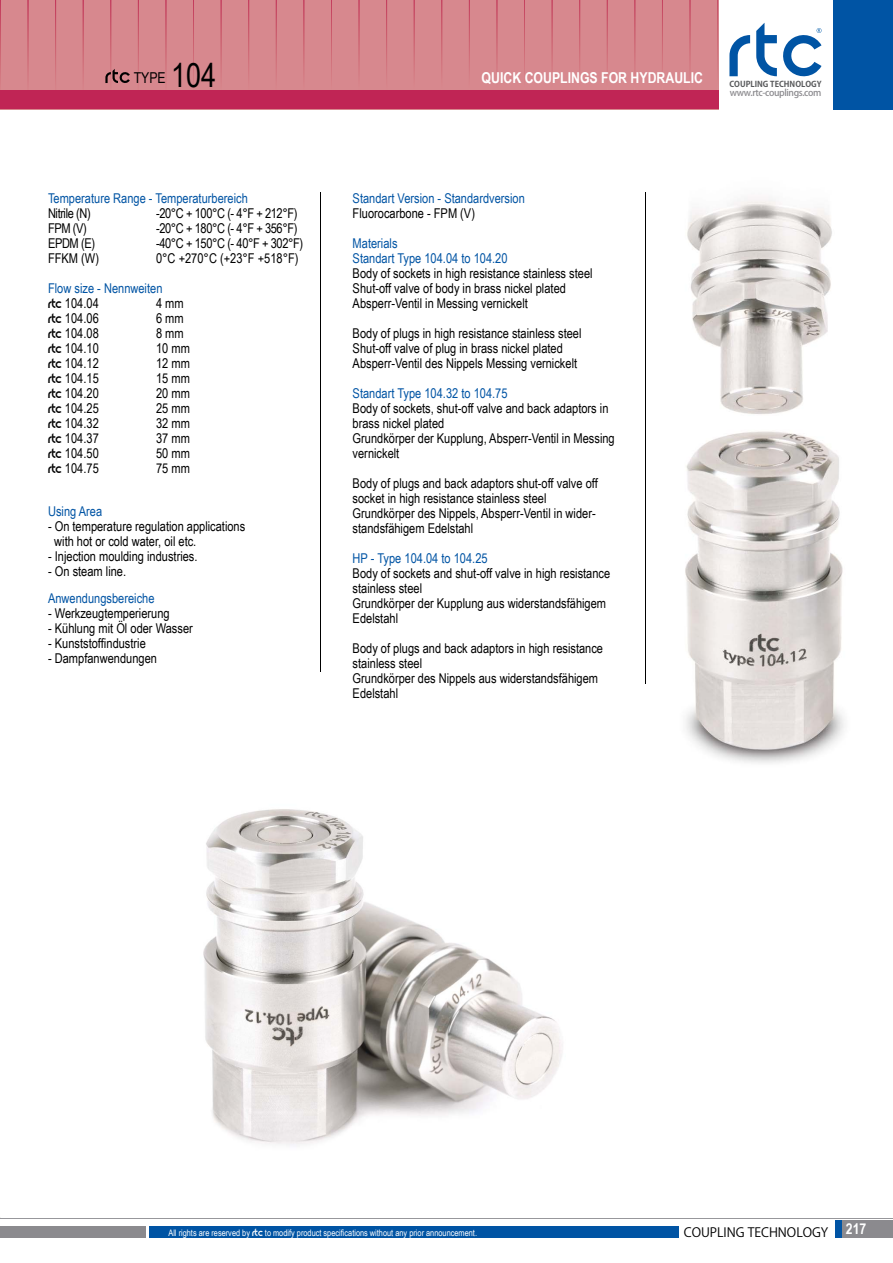
<style>
.page{position:relative;width:893px;height:1263px;background:#fff}
.page>*{position:absolute;margin:0;border:0;box-sizing:border-box;transform-origin:0 0}
.t1{font:700 15px "Arial Narrow Turk";color:#fff}
.t2{font:15px "Arial Narrow Turk";color:#000}
.t3{font:13.5px/15px "Arial Narrow Turk";color:#000}
.t4{font:13.5px/15px "Arial Narrow Turk";color:#0054a4}
.t5{font:13.5px "Arial Narrow Turk";letter-spacing:-.03em;color:#000}
.t6{font:12.75px "Koz Go Pr 6 N";color:#000}
.t7{font:500 9.15px "Koz Go Pr 6 N";letter-spacing:-.04em;color:#8b8a8e}
.t8{font:9px "Arial Narrow Turk";color:#fff}
.t9{font:700 8.1px "Koz Go Pr 6 N";color:#58595b}
.s1{font-size:33px}
.s2{font-family:"Abode";color:#000}
.s3{color:#000}
.s4{font-family:"Abode"}
.s5{font-family:"Abode";font-size:10.5px}
</style>
<div class="page">
<div style="left:690px;top:0;width:28px;height:91px;background:#d7888e"></div>
<div style="left:0;top:0;width:690px;height:91px;background:#d7888e"></div>
<img style="left:203px;top:809px;width:360px;height:336px">
<div style="left:843px;top:1220px;width:50px;height:17px;background:#8b8a8e"></div>
<div style="left:0;top:1226px;width:146px;height:11px;background:#8b8a8e"></div>
<div style="left:149px;top:1226px;width:529px;height:11px;background:#0054a4"></div>
<div style="left:835px;top:1220px;width:7px;height:17px;background:#0054a4"></div>
<hr style="left:0;top:1218px;width:893px;height:1px;background:#97979b">
<img style="left:685px;top:199px;width:159px;height:564px">
<hr style="left:645px;top:192px;width:1px;height:491px;background:#000">
<hr style="left:320px;top:192px;width:1px;height:479px;background:#000">
<svg style="left:105px;top:69px;width:25px;height:15px"></svg>
<div style="left:0;top:91px;width:718px;height:18px;background:#c02555"></div>
<div style="left:833px;top:0;width:60px;height:109px;background:#0054a4"></div>
<svg style="left:729px;top:35px;width:21px;height:41px"></svg>
<svg style="left:756px;top:23px;width:65px;height:54px"></svg>
<p class="t2" style="left:134px;top:69px;width:84px">TYPE <span class="s1">104</span></p>
<p class="t1" style="left:482px;top:69px;width:223px">QUICK COUPLINGS FOR HYDRAULIC</p>
<p class="t9" style="left:729px;top:79px;width:94px">COUPLING TECHNOLOGY</p>
<p class="t7" style="left:730px;top:88px;width:93px">www.rtc-couplings.com</p>
<p class="t4" style="left:48px;top:191px;width:201px">Temperature Range - Temperaturbereich</p>
<p class="t5" style="left:48px;top:206px;width:44px">Nitrile (N)</p>
<p class="t3" style="left:156px;top:206px;width:143px">-20°C + 100°C (- 4°F + 212°F)</p>
<p class="t3" style="left:48px;top:221px;width:40px">FPM (V)</p>
<p class="t3" style="left:156px;top:221px;width:143px">-20°C + 180°C (- 4°F + 356°F)</p>
<p class="t3" style="left:48px;top:236px;width:48px">EPDM (E)</p>
<p class="t5" style="left:156px;top:236px;width:149px">-40°C + 150°C (- 40°F + 302°F)</p>
<p class="t3" style="left:48px;top:251px;width:53px">FFKM (W)</p>
<p class="t3" style="left:156px;top:251px;width:144px">0°C +270°C (+23°F +518°F)</p>
<p class="t4" style="left:48px;top:281px;width:116px">Flow size - Nennweiten<br><span class="s2">RTC</span> <span class="s3">104.04</span></p>
<p class="t3" style="left:156px;top:296px;width:29px">4 mm</p>
<p class="t3" style="left:48px;top:311px;width:52px"><span class="s4">RTC</span> 104.06</p>
<p class="t3" style="left:156px;top:311px;width:29px">6 mm</p>
<p class="t3" style="left:48px;top:326px;width:52px"><span class="s4">RTC</span> 104.08</p>
<p class="t3" style="left:156px;top:326px;width:29px">8 mm</p>
<p class="t3" style="left:48px;top:341px;width:52px"><span class="s4">RTC</span> 104.10</p>
<p class="t3" style="left:156px;top:341px;width:35px">10 mm</p>
<p class="t3" style="left:48px;top:356px;width:52px"><span class="s4">RTC</span> 104.12</p>
<p class="t3" style="left:156px;top:356px;width:35px">12 mm</p>
<p class="t3" style="left:48px;top:371px;width:52px"><span class="s4">RTC</span> 104.15</p>
<p class="t3" style="left:156px;top:371px;width:35px">15 mm</p>
<p class="t3" style="left:48px;top:386px;width:52px"><span class="s4">RTC</span> 104.20</p>
<p class="t3" style="left:156px;top:386px;width:35px">20 mm</p>
<p class="t3" style="left:48px;top:401px;width:52px"><span class="s4">RTC</span> 104.25</p>
<p class="t3" style="left:156px;top:401px;width:35px">25 mm</p>
<p class="t3" style="left:48px;top:416px;width:52px"><span class="s4">RTC</span> 104.32</p>
<p class="t3" style="left:156px;top:416px;width:35px">32 mm</p>
<p class="t3" style="left:48px;top:431px;width:52px"><span class="s4">RTC</span> 104.37</p>
<p class="t3" style="left:156px;top:431px;width:35px">37 mm</p>
<p class="t3" style="left:48px;top:446px;width:52px"><span class="s4">RTC</span> 104.50</p>
<p class="t3" style="left:156px;top:446px;width:35px">50 mm</p>
<p class="t3" style="left:48px;top:461px;width:52px"><span class="s4">RTC</span> 104.75</p>
<p class="t3" style="left:156px;top:461px;width:35px">75 mm</p>
<p class="t4" style="left:48px;top:504px;width:56px">Using Area</p>
<p class="t3" style="left:54px;top:519px;width:193px;text-indent:-6px">- On temperature regulation applications with hot or cold water, oil etc.</p>
<p class="t3" style="left:48px;top:549px;width:151px">- Injection moulding industries.</p>
<p class="t3" style="left:48px;top:564px;width:80px">- On steam line.</p>
<p class="t4" style="left:48px;top:590px;width:108px">Anwendungsbereiche</p>
<p class="t3" style="left:48px;top:605px;width:123px">- Werkzeugtemperierung</p>
<p class="t3" style="left:48px;top:620px;width:146px">- Kühlung mit Öl oder Wasser</p>
<p class="t3" style="left:48px;top:635px;width:99px">- Kunststoffindustrie</p>
<p class="t3" style="left:48px;top:650px;width:110px">- Dampfanwendungen</p>
<p class="t4" style="left:353px;top:191px;width:174px">Standart Version - Standardversion</p>
<p class="t3" style="left:353px;top:206px;width:124px">Fluorocarbone - FPM (V)</p>
<p class="t4" style="left:353px;top:236px;width:156px">Materials<br>Standart Type 104.04 to 104.20</p>
<p class="t3" style="left:353px;top:266px;width:241px">Body of sockets in high resistance stainless steel<br>Shut-off valve of body in brass nickel plated<br>Absperr-Ventil in Messing vernickelt</p>
<p class="t3" style="left:353px;top:326px;width:230px">Body of plugs in high resistance stainless steel<br>Shut-off valve of plug in brass nickel plated<br>Absperr-Ventil des Nippels Messing vernickelt</p>
<p class="t4" style="left:353px;top:386px;width:156px">Standart Type 104.32 to 104.75</p>
<p class="t3" style="left:353px;top:401px;width:264px">Body of sockets, shut-off valve and back adaptors in brass nickel plated<br>Grundkörper der Kupplung, Absperr-Ventil in Messing vernickelt</p>
<p class="t3" style="left:353px;top:476px;width:247px">Body of plugs and back adaptors shut-off valve off socket in high resistance stainless steel Grundkörper des Nippels, Absperr-Ventil in wider&shy;standsfähigem Edelstahl</p>
<p class="t4" style="left:353px;top:551px;width:137px">HP - Type 104.04 to 104.25</p>
<p class="t3" style="left:353px;top:566px;width:259px">Body of sockets and shut-off valve in high resistance stainless steel<br>Grundkörper der Kupplung aus widerstandsfähigem<br>Edelstahl</p>
<p class="t3" style="left:353px;top:641px;width:252px">Body of plugs and back adaptors in high resistance stainless steel<br>Grundkörper des Nippels aus widerstandsfähigem<br>Edelstahl</p>
<p class="t8" style="left:168px;top:1227px;width:310px">All rights are reserved by <span class="s5">rtc</span> to modify product specifications without any prior announcement.</p>
<p class="t6" style="left:684px;top:1225px;width:146px">COUPLING TECHNOLOGY</p>
<p class="t1" style="left:846px;top:1220px;width:22px">217</p>
</div>
